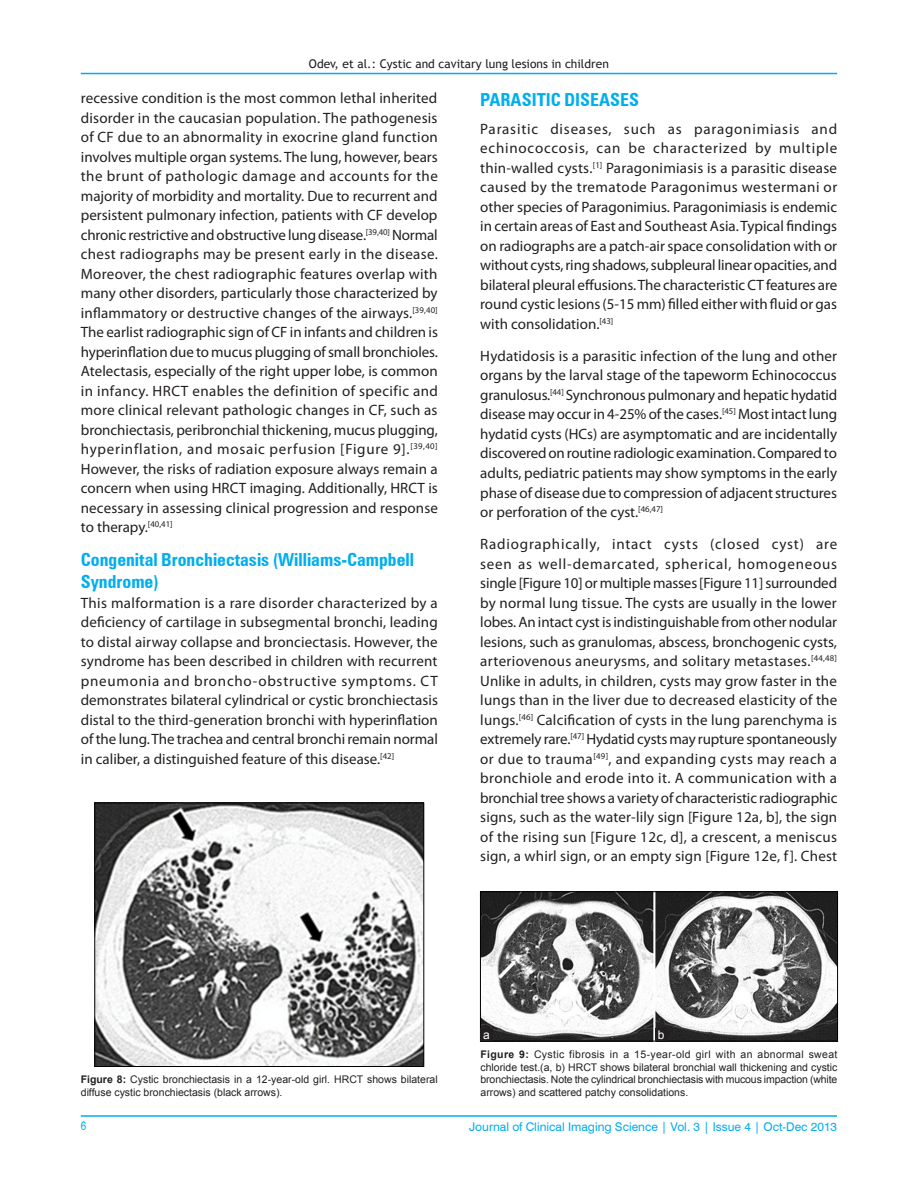
<style>
.page{position:relative;width:918px;height:1188px;background:#fff}
.page>*{position:absolute;margin:0;border:0;box-sizing:border-box;transform-origin:0 0}
.t1{font:700 condensed 18px/21.6px "Zurich BT";color:#00aeef}
.TX{font:15px/19.5px "Myriad Pro";color:#231f20;text-align:justify}
.t2{font:12px "Swiss 721 BT";color:#00aeef}
.t3{font:12px "Trebuchet MS";color:#231f20}
.LABEL{font:12px "Arial";color:#fff}
.t4{font:condensed 12px "Helvetica";color:#00aeef}
.FGC{font:10.5px/12.8px "Arial";color:#231f20}
.s1{font-weight:700}
</style>
<div class="page">
<hr style="left:81px;top:73px;width:756px;height:1px;background:#00aeef">
<hr style="left:81px;top:1116px;width:756px;height:1px;background:#00aeef">
<img style="left:97px;top:805px;width:325px;height:260px">
<div style="left:95px;top:803px;width:329px;height:264px;border:1px solid #000"></div>
<img style="left:482px;top:893px;width:354px;height:146px">
<div style="left:480px;top:891px;width:358px;height:150px;border:1px solid #000"></div>
<div style="left:480px;top:1029px;width:13px;height:12px;background:#231f20"></div>
<div style="left:655px;top:1029px;width:12px;height:12px;background:#231f20"></div>
<p class="t3" style="left:309px;top:56px;width:301px">Odev, et al.: Cystic and cavitary lung lesions in children</p>
<p class="TX" style="left:81px;top:88px;width:359px">recessive condition is the most common lethal inherited disorder in the caucasian population. The pathogenesis of CF due to an abnormality in exocrine gland function involves multiple organ systems. The lung, however, bears the brunt of pathologic damage and accounts for the majority of morbidity and mortality. Due to recurrent and persistent pulmonary infection, patients with CF develop chronic restrictive and obstructive lung disease.<sup>[39,40]</sup> Normal chest radiographs may be present early in the disease.<br>Moreover, the chest radiographic features overlap with many other disorders, particularly those characterized by inflammatory or destructive changes of the airways.<sup>[39,40] </sup>The earlist radiographic sign of CF in infants and children is hyperinflation due to mucus plugging of small bronchioles.<br>Atelectasis, especially of the right upper lobe, is common in infancy. HRCT enables the definition of specific and more clinical relevant pathologic changes in CF, such as bronchiectasis, peribronchial thickening, mucus plugging, hyperinflation, and mosaic perfusion [Figure 9].<sup>[39,40] </sup>However, the risks of radiation exposure always remain a concern when using HRCT imaging. Additionally, HRCT is necessary in assessing clinical progression and response to therapy.<sup>[40,41]</sup></p>
<h2 class="t1" style="left:81px;top:549px;width:335px">Congenital Bronchiectasis (Williams-Campbell<br>Syndrome)</h2>
<p class="TX" style="left:81px;top:593px;width:359px">This malformation is a rare disorder characterized by a deficiency of cartilage in subsegmental bronchi, leading to distal airway collapse and bronciectasis. However, the syndrome has been described in children with recurrent pneumonia and broncho‑obstructive symptoms. CT demonstrates bilateral cylindrical or cystic bronchiectasis distal to the third‑generation bronchi with hyperinflation of the lung. The trachea and central bronchi remain normal in caliber, a distinguished feature of this disease.<sup>[42]</sup></p>
<h1 class="t1" style="left:480px;top:88px;width:160px">PARASITIC DISEASES</h1>
<p class="TX" style="left:480px;top:119px;width:359px">Parasitic diseases, such as paragonimiasis and echinococcosis, can be characterized by multiple thin‑walled cysts.<sup>[1]</sup> Paragonimiasis is a parasitic disease caused by the trematode Paragonimus westermani or other species of Paragonimius. Paragonimiasis is endemic in certain areas of East and Southeast Asia. Typical findings on radiographs are a patch‑air space consolidation with or without cysts, ring shadows, subpleural linear opacities, and bilateral pleural effusions. The characteristic CT features are round cystic lesions (5‑15 mm) filled either with fluid or gas with consolidation.<sup>[43]</sup></p>
<p class="TX" style="left:480px;top:346px;width:359px">Hydatidosis is a parasitic infection of the lung and other organs by the larval stage of the tapeworm Echinococcus granulosus.<sup>[44]</sup> Synchronous pulmonary and hepatic hydatid disease may occur in 4‑25% of the cases.<sup>[45]</sup> Most intact lung hydatid cysts (HCs) are asymptomatic and are incidentally discovered on routine radiologic examination. Compared to adults, pediatric patients may show symptoms in the early phase of disease due to compression of adjacent structures or perforation of the cyst.<sup>[46,47]</sup></p>
<p class="TX" style="left:480px;top:534px;width:359px">Radiographically, intact cysts (closed cyst) are seen as well‑demarcated, spherical, homogeneous single [Figure 10] or multiple masses [Figure 11] surrounded by normal lung tissue. The cysts are usually in the lower lobes. An intact cyst is indistinguishable from other nodular lesions, such as granulomas, abscess, bronchogenic cysts, arteriovenous aneurysms, and solitary metastases.<sup>[44,48] </sup>Unlike in adults, in children, cysts may grow faster in the lungs than in the liver due to decreased elasticity of the lungs.<sup>[46]</sup> Calcification of cysts in the lung parenchyma is extremely rare.<sup>[47]</sup> Hydatid cysts may rupture spontaneously or due to trauma<sup>[49]</sup>, and expanding cysts may reach a bronchiole and erode into it. A communication with a bronchial tree shows a variety of characteristic radiographic signs, such as the water‑lily sign [Figure 12a, b], the sign of the rising sun [Figure 12c, d], a crescent, a meniscus sign, a whirl sign, or an empty sign [Figure 12e, f]. Chest</p>
<p class="FGC" style="left:81px;top:1073px;width:358px"><span class="s1">Figure 8:</span> Cystic bronchiectasis in a 12‑year‑old girl. HRCT shows bilateral diffuse cystic bronchiectasis (black arrows).</p>
<p class="LABEL" style="left:483px;top:1027px;width:8px">a</p>
<p class="LABEL" style="left:658px;top:1027px;width:8px">b</p>
<p class="FGC" style="left:481px;top:1048px;width:358px;text-align:justify"><span class="s1">Figure 9:</span> Cystic fibrosis in a 15‑year‑old girl with an abnormal sweat chloride test.(a, b) HRCT shows bilateral bronchial wall thickening and cystic bronchiectasis. Note the cylindrical bronchiectasis with mucous impaction (white arrows) and scattered patchy consolidations.</p>
<p class="t4" style="left:81px;top:1119px;width:7px">6</p>
<p class="t2" style="left:469px;top:1119px;width:370px">Journal of Clinical Imaging Science | Vol. 3 | Issue 4 | Oct-Dec 2013</p>
</div>
